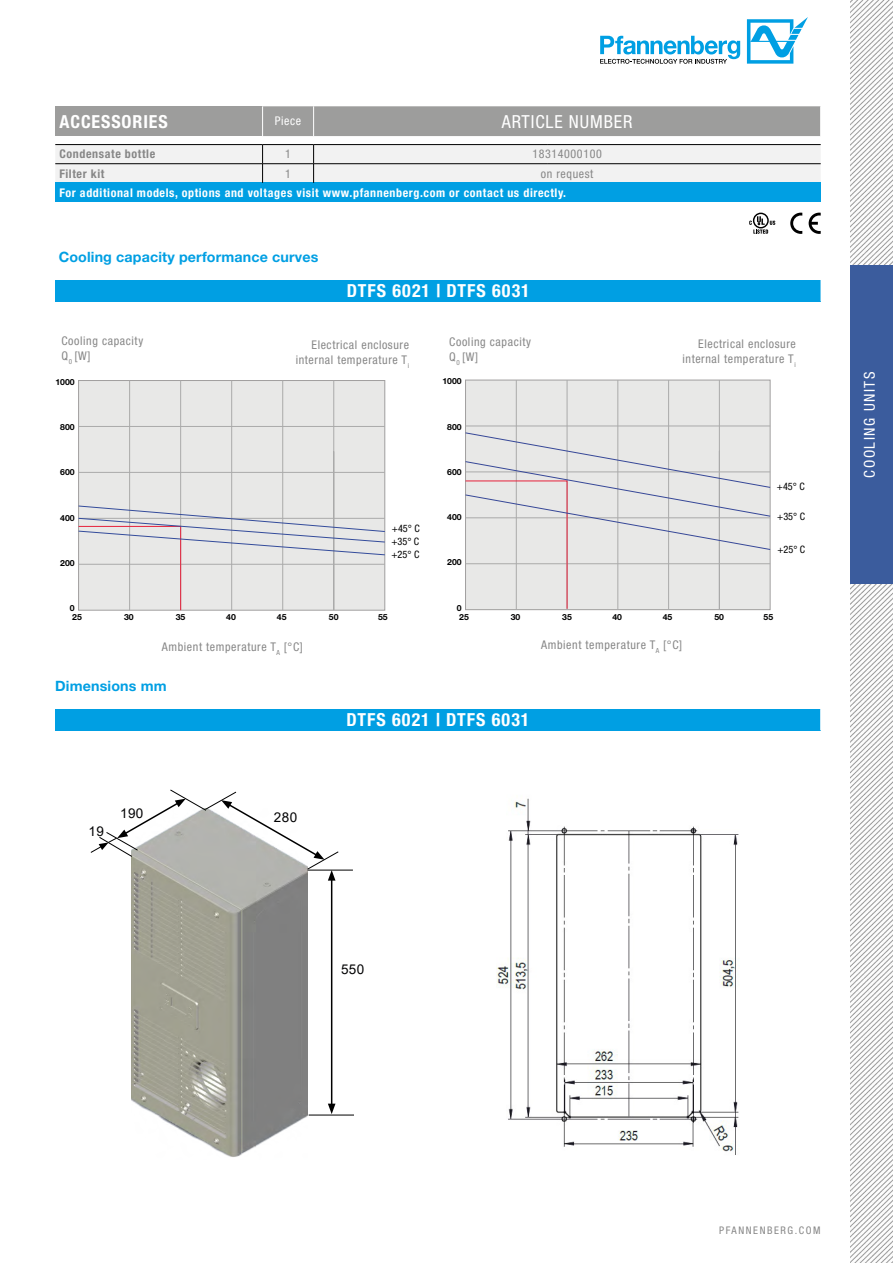
<style>
.page{position:relative;width:893px;height:1263px;background:#fff}
.page>*{position:absolute;margin:0;border:0;box-sizing:border-box;transform-origin:0 0}
.t1{font:700 condensed 18px "Helvetica Neue LTW1 G";letter-spacing:.05em;color:#fff}
.t2{font:condensed 18px "Helvetica Neue LTW1 G";letter-spacing:.05em;color:#fff}
.t3{font:condensed 15px "Helvetica Neue LTW1 G";letter-spacing:.1em;color:#fff}
.t4{font:700 14.25px "Helvetica Neue LTW1 G";letter-spacing:.01em;color:#009fe3}
.t5{font:13.5px "Arial";letter-spacing:.03em;color:#020203}
.t6{font:condensed 12px/15px "Helvetica Neue LTW1 G";letter-spacing:.05em;color:#878787}
.t7{font:700 condensed 12px "Helvetica Neue LTW1 G";letter-spacing:.05em;color:#fff}
.t8{font:700 condensed 12px "Helvetica Neue LTW1 G";letter-spacing:.05em;color:#878787}
.t9{font:condensed 12px "Helvetica Neue LTW1 G";letter-spacing:.05em;color:#fff}
.t10{font:condensed 10.5px "Helvetica Neue LTW1 G";letter-spacing:.15em;color:#878787}
.t11{font:condensed 10.2px "Helvetica Neue LT Std";color:#000}
.t12{font:700 8.4px/9px "Helvetica Neue LT Std";color:#000}
</style>
<div class="page">
<img style="left:850px;top:0;width:43px;height:1263px">
<hr style="left:0;top:0;width:1px;height:43px;background:#009fe3">
<svg style="left:747px;top:17px;width:61px;height:47px"></svg>
<svg style="left:600px;top:36px;width:140px;height:28px"></svg>
<div style="left:850px;top:265px;width:43px;height:319px;background:#3b5c9d"></div>
<div style="left:55px;top:106px;width:208px;height:30px;background:#9d9d9c"></div>
<div style="left:263px;top:106px;width:557px;height:30px;background:#9d9d9c"></div>
<div style="left:55px;top:183px;width:766px;height:19px;background:#009fe3"></div>
<hr style="left:263px;top:144px;width:51px;height:1px;background:#000">
<hr style="left:262px;top:106px;width:1px;height:30px;background:#fff">
<hr style="left:313px;top:106px;width:1px;height:30px;background:#fff">
<hr style="left:55px;top:144px;width:208px;height:1px;background:#000">
<svg style="left:55px;top:145px;width:766px;height:38px"></svg>
<hr style="left:314px;top:144px;width:234px;height:1px;background:#000">
<hr style="left:548px;top:144px;width:273px;height:1px;background:#000">
<hr style="left:55px;top:163px;width:208px;height:1px;background:#000">
<hr style="left:263px;top:163px;width:51px;height:1px;background:#000">
<hr style="left:314px;top:163px;width:234px;height:1px;background:#000">
<hr style="left:548px;top:163px;width:273px;height:1px;background:#000">
<div style="left:55px;top:709px;width:766px;height:21px;background:#009fe3"></div>
<svg style="left:820px;top:709px;width:1px;height:21px"></svg>
<svg style="left:753px;top:213px;width:16px;height:15px"></svg>
<svg style="left:754px;top:214px;width:13px;height:13px"></svg>
<svg style="left:749px;top:216px;width:26px;height:18px"></svg>
<svg style="left:790px;top:213px;width:12px;height:21px"></svg>
<svg style="left:809px;top:213px;width:12px;height:21px"></svg>
<div style="left:79px;top:380px;width:306px;height:230px;background:#e8e8e7"></div>
<hr style="left:79px;top:472px;width:306px;height:1px;background:#aaa">
<hr style="left:79px;top:426px;width:306px;height:1px;background:#aaa">
<hr style="left:333px;top:380px;width:1px;height:230px;background:#aaa">
<hr style="left:282px;top:380px;width:1px;height:230px;background:#aaa">
<hr style="left:231px;top:380px;width:1px;height:230px;background:#aaa">
<hr style="left:180px;top:380px;width:1px;height:230px;background:#aaa">
<hr style="left:129px;top:380px;width:1px;height:230px;background:#aaa">
<svg style="left:78px;top:505px;width:308px;height:106px"></svg>
<img style="left:496px;top:798px;width:243px;height:357px">
<img style="left:132px;top:881px;width:176px;height:276px">
<hr style="left:308px;top:870px;width:45px;height:1px;background:#000">
<hr style="left:309px;top:1115px;width:45px;height:1px;background:#000">
<hr style="left:331px;top:878px;width:1px;height:228px;background:#000">
<svg style="left:328px;top:1104px;width:7px;height:10px"></svg>
<div style="left:56px;top:280px;width:765px;height:21px;background:#009fe3"></div>
<div style="left:465px;top:380px;width:305px;height:230px;background:#e8e8e7"></div>
<hr style="left:465px;top:425px;width:305px;height:1px;background:#aaa">
<hr style="left:719px;top:380px;width:1px;height:230px;background:#aaa">
<hr style="left:668px;top:380px;width:1px;height:230px;background:#aaa">
<hr style="left:617px;top:380px;width:1px;height:230px;background:#aaa">
<hr style="left:567px;top:380px;width:1px;height:230px;background:#aaa">
<hr style="left:516px;top:380px;width:1px;height:230px;background:#aaa">
<svg style="left:465px;top:432px;width:306px;height:178px"></svg>
<svg style="left:90px;top:789px;width:249px;height:92px"></svg>
<h1 class="t1" style="left:60px;top:110px;width:110px">ACCESSORIES</h1>
<p class="t9" style="left:275px;top:114px;width:28px">Piece</p>
<h1 class="t2" style="left:502px;top:111px;width:132px">ARTICLE NUMBER</h1>
<p class="t8" style="left:60px;top:147px;width:97px">Condensate bottle</p>
<p class="t6" style="left:285px;top:147px;width:7px">1</p>
<p class="t6" style="left:532px;top:147px;width:71px">18314000100</p>
<p class="t8" style="left:60px;top:166px;width:46px">Filter kit</p>
<p class="t6" style="left:285px;top:166px;width:7px">1</p>
<p class="t6" style="left:541px;top:166px;width:54px">on request</p>
<p class="t7" style="left:60px;top:185px;width:508px">For additional models, options and voltages visit www.pfannenberg.com or contact us directly.</p>
<p class="t4" style="left:59px;top:248px;width:261px">Cooling capacity performance curves</p>
<h1 class="t1" style="left:347px;top:280px;width:184px">DTFS 6021 | DTFS 6031</h1>
<p class="t6" style="left:61px;top:334px;width:83px">Cooling capacity<br>Q<sub>0</sub> [W]</p>
<p class="t6" style="left:296px;top:337px;width:115px;text-align:right">Electrical enclosure internal temperature T<sub>i</sub></p>
<p class="t12" style="left:55px;top:377px;width:21px">1000</p>
<p class="t12" style="left:60px;top:422px;width:16px">800</p>
<p class="t12" style="left:60px;top:468px;width:16px">600</p>
<p class="t12" style="left:60px;top:513px;width:16px">400</p>
<p class="t12" style="left:60px;top:558px;width:16px">200</p>
<p class="t12" style="left:70px;top:603px;width:14px">0<br>25</p>
<p class="t12" style="left:124px;top:612px;width:11px">30</p>
<p class="t12" style="left:176px;top:612px;width:11px">35</p>
<p class="t12" style="left:226px;top:612px;width:11px">40</p>
<p class="t12" style="left:277px;top:612px;width:11px">45</p>
<p class="t12" style="left:329px;top:612px;width:11px">50</p>
<p class="t12" style="left:378px;top:612px;width:11px">55</p>
<p class="t11" style="left:392px;top:522px;width:29px">+45° C</p>
<p class="t11" style="left:391px;top:549px;width:29px">+25° C</p>
<p class="t11" style="left:391px;top:535px;width:29px">+35° C</p>
<p class="t6" style="left:162px;top:640px;width:143px">Ambient temperature T<sub>A</sub> [°C]</p>
<p class="t4" style="left:55px;top:677px;width:113px">Dimensions mm</p>
<p class="t6" style="left:449px;top:334px;width:83px">Cooling capacity<br>Q<sub>0</sub> [W]</p>
<p class="t6" style="left:682px;top:336px;width:115px;text-align:right">Electrical enclosure internal temperature T<sub>i</sub></p>
<p class="t12" style="left:442px;top:377px;width:21px">1000</p>
<p class="t12" style="left:447px;top:422px;width:16px">800</p>
<p class="t12" style="left:447px;top:467px;width:16px">600</p>
<p class="t12" style="left:447px;top:512px;width:16px">400</p>
<p class="t12" style="left:447px;top:558px;width:16px">200</p>
<p class="t12" style="left:457px;top:603px;width:13px">0<br>25</p>
<p class="t12" style="left:511px;top:612px;width:11px">30</p>
<p class="t12" style="left:562px;top:612px;width:11px">35</p>
<p class="t12" style="left:612px;top:612px;width:11px">40</p>
<p class="t12" style="left:663px;top:612px;width:11px">45</p>
<p class="t12" style="left:714px;top:612px;width:11px">50</p>
<p class="t12" style="left:763px;top:612px;width:11px">55</p>
<p class="t11" style="left:777px;top:481px;width:29px">+45° C</p>
<p class="t11" style="left:777px;top:510px;width:29px">+35° C</p>
<p class="t11" style="left:777px;top:544px;width:29px">+25° C</p>
<p class="t6" style="left:541px;top:637px;width:143px">Ambient temperature T<sub>A</sub> [°C]</p>
<p class="t5" style="left:88px;top:822px;width:17px">19</p>
<p class="t5" style="left:120px;top:803px;width:25px">190</p>
<p class="t5" style="left:274px;top:807px;width:25px">280</p>
<h1 class="t1" style="left:346px;top:709px;width:184px">DTFS 6021 | DTFS 6031</h1>
<p class="t5" style="left:341px;top:960px;width:25px">550</p>
<p class="t3" style="left:861px;top:477px;width:107px;rotate:-90deg">COOLING UNITS</p>
<p class="t10" style="left:719px;top:1224px;width:103px">PFANNENBERG.COM</p>
</div>
